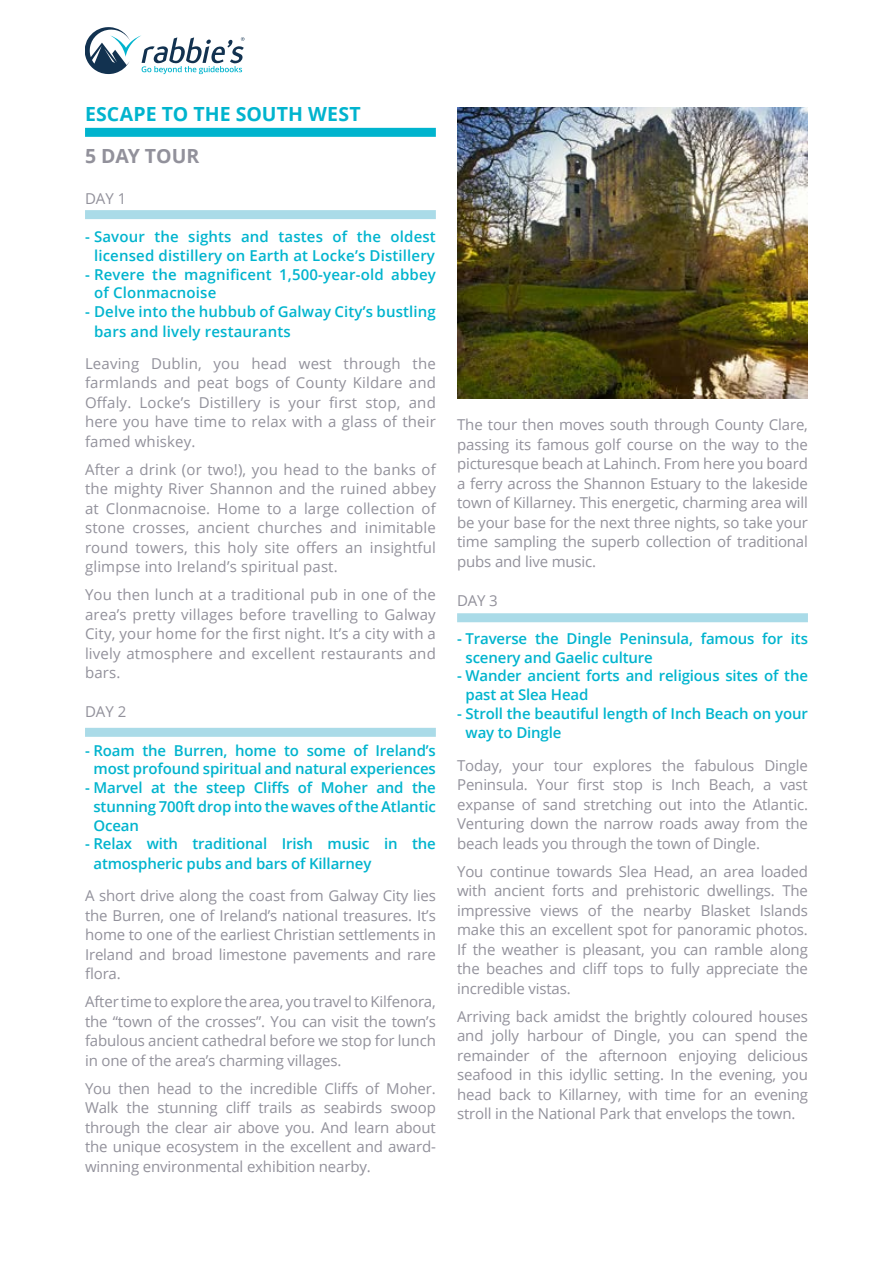
<style>
.page{position:relative;width:893px;height:1263px;background:#fff}
.page>*{position:absolute;margin:0;border:0;box-sizing:border-box;transform-origin:0 0}
.t1{font:700 19.5px "Open Sans";letter-spacing:.005em;color:#00b4ce}
.t2{font:700 19.5px "Open Sans";letter-spacing:-.005em;color:#92919b}
.t3{font:15px/19.5px "Open Sans";letter-spacing:-.01em;color:#92919b;text-align:justify}
.t4{font:600 15px/18.8px "Open Sans";letter-spacing:-.01em;color:#00b4ce}
.t5{font:600 15px/18.8px "Open Sans";letter-spacing:.01em;color:#00b4ce}
</style>
<div class="page">
<img style="left:457px;top:107px;width:351px;height:292px">
<div style="left:85px;top:128px;width:351px;height:9px;background:#00b4ce"></div>
<div style="left:85px;top:210px;width:351px;height:9px;background:#aadbe8"></div>
<div style="left:457px;top:613px;width:351px;height:9px;background:#aadbe8"></div>
<svg style="left:85px;top:27px;width:159px;height:47px"></svg>
<div style="left:85px;top:728px;width:351px;height:9px;background:#aadbe8"></div>
<h1 class="t1" style="left:85px;top:100px;width:277px">ESCAPE TO THE SOUTH WEST</h1>
<h1 class="t2" style="left:85px;top:142px;width:116px">5 DAY TOUR</h1>
<p class="t3" style="left:85px;top:188px;width:43px">DAY 1</p>
<p class="t5" style="left:85px;top:227px;width:352px;text-align:center">- Savour the sights and tastes of the oldest licensed distillery on Earth at Locke’s Distillery</p>
<p class="t5" style="left:94px;top:264px;width:343px;text-indent:-9px">- Revere the magnificent 1,500-year-old abbey of Clonmacnoise</p>
<p class="t5" style="left:94px;top:301px;width:343px;line-height:19.5px;text-indent:-9px">- Delve into the hubbub of Galway City’s bustling bars and lively restaurants</p>
<p class="t3" style="left:85px;top:353px;width:352px">Leaving Dublin, you head west through the farmlands and peat bogs of County Kildare and Offaly. Locke’s Distillery is your first stop, and here you have time to relax with a glass of their famed whiskey.</p>
<p class="t3" style="left:85px;top:459px;width:352px">After a drink (or two!), you head to the banks of the mighty River Shannon and the ruined abbey at Clonmacnoise. Home to a large collection of stone crosses, ancient churches and inimitable round towers, this holy site offers an insightful glimpse into Ireland’s spiritual past.</p>
<p class="t3" style="left:85px;top:585px;width:352px">You then lunch at a traditional pub in one of the area’s pretty villages before travelling to Galway City, your home for the first night. It’s a city with a lively atmosphere and excellent restaurants and bars.</p>
<p class="t3" style="left:85px;top:702px;width:43px">DAY 2</p>
<p class="t4" style="left:85px;top:740px;width:352px;text-align:center">- Roam the Burren, home to some of Ireland’s most profound spiritual and natural experiences</p>
<p class="t4" style="left:93px;top:778px;width:344px;text-align:justify;text-indent:-8px">- Marvel at the steep Cliffs of Moher and the stunning 700ft drop into the waves of the Atlantic Ocean</p>
<p class="t4" style="left:93px;top:834px;width:344px;line-height:19.5px;text-indent:-8px">- Relax with traditional Irish music in the atmospheric pubs and bars of Killarney</p>
<p class="t3" style="left:85px;top:885px;width:352px">A short drive along the coast from Galway City lies the Burren, one of Ireland’s national treasures. It’s home to one of the earliest Christian settlements in Ireland and broad limestone pavements and rare flora.</p>
<p class="t3" style="left:85px;top:991px;width:352px">After time to explore the area, you travel to Kilfenora, the “town of the crosses”. You can visit the town’s fabulous ancient cathedral before we stop for lunch in one of the area’s charming villages.</p>
<p class="t3" style="left:85px;top:1078px;width:352px">You then head to the incredible Cliffs of Moher.<br>Walk the stunning cliff trails as seabirds swoop through the clear air above you. And learn about the unique ecosystem in the excellent and award&shy;winning environmental exhibition nearby.</p>
<p class="t3" style="left:457px;top:414px;width:352px">The tour then moves south through County Clare, passing its famous golf course on the way to the picturesque beach at Lahinch. From here you board a ferry across the Shannon Estuary to the lakeside town of Killarney. This energetic, charming area will be your base for the next three nights, so take your time sampling the superb collection of traditional pubs and live music.</p>
<p class="t3" style="left:457px;top:590px;width:42px">DAY 3</p>
<p class="t4" style="left:466px;top:629px;width:344px;text-indent:-8px">- Traverse the Dingle Peninsula, famous for its scenery and Gaelic culture</p>
<p class="t4" style="left:466px;top:666px;width:344px;text-indent:-8px">- Wander ancient forts and religious sites of the past at Slea Head</p>
<p class="t4" style="left:466px;top:703px;width:344px;line-height:19.5px;text-indent:-8px">- Stroll the beautiful length of Inch Beach on your way to Dingle</p>
<p class="t3" style="left:457px;top:755px;width:352px">Today, your tour explores the fabulous Dingle Peninsula. Your first stop is Inch Beach, a vast expanse of sand stretching out into the Atlantic.<br>Venturing down the narrow roads away from the beach leads you through the town of Dingle.</p>
<p class="t3" style="left:457px;top:861px;width:352px">You continue towards Slea Head, an area loaded with ancient forts and prehistoric dwellings. The impressive views of the nearby Blasket Islands make this an excellent spot for panoramic photos.<br>If the weather is pleasant, you can ramble along the beaches and cliff tops to fully appreciate the incredible vistas.</p>
<p class="t3" style="left:457px;top:1006px;width:352px">Arriving back amidst the brightly coloured houses and jolly harbour of Dingle, you can spend the remainder of the afternoon enjoying delicious seafood in this idyllic setting. In the evening, you head back to Killarney, with time for an evening stroll in the National Park that envelops the town.</p>
</div>
